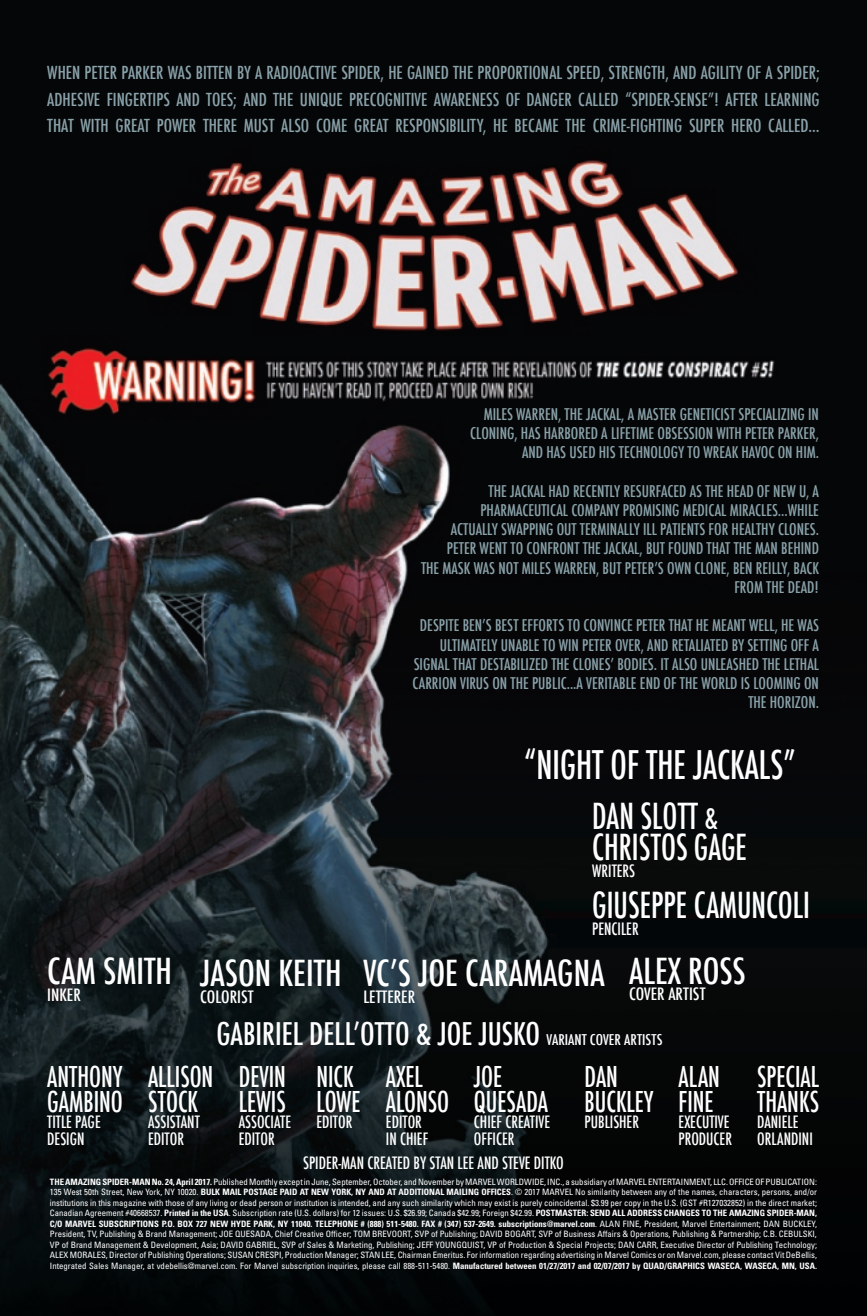
<style>
.page{position:relative;width:867px;height:1316px;background:#fff}
.page>*{position:absolute;margin:0;border:0;box-sizing:border-box;transform-origin:0 0}
.t1{font:500 condensed 38.5px "Futura";color:#fff;scale:.89 1}
.t2{font:500 condensed 35px "Futura";color:#fff}
.t3{font:500 condensed 35px/31.2px "Futura";color:#fff;scale:.89 1}
.t4{font:500 condensed 30.45px "Futura";color:#fff}
.t5{font:500 condensed 28px/24.5px "Futura";color:#fff;scale:.89 1}
.t6{font:500 condensed 17.5px/26.2px "Futura";color:#8aa2aa;text-align:justify}
.t7{font:500 condensed 16.62px/16.6px "Futura";color:#fff;scale:.95 1}
.t8{font:500 condensed 16.62px "Futura";color:#fff;scale:1.07 1}
.t9{font:500 condensed 15.75px/19.2px "Futura";color:#8aa2aa;text-align:right}
.t10{font:condensed 8.75px/10.5px "Univers LT Std";color:#fff;text-align:justify}
.s1{font-size:29.75px}
.s2{font-size:14.53px}
.s3{font-weight:700}
</style>
<div class="page">
<img style="left:0;top:0;width:866px;height:1315px">
<p class="t6" style="left:47px;top:60px;width:773px">WHEN PETER PARKER WAS BITTEN BY A RADIOACTIVE SPIDER, HE GAINED THE PROPORTIONAL SPEED, STRENGTH, AND AGILITY OF A SPIDER; ADHESIVE FINGERTIPS AND TOES; AND THE UNIQUE PRECOGNITIVE AWARENESS OF DANGER CALLED “SPIDER-SENSE”! AFTER LEARNING THAT WITH GREAT POWER THERE MUST ALSO COME GREAT RESPONSIBILITY, HE BECAME THE CRIME-FIGHTING SUPER HERO CALLED…</p>
<h3 class="t9" style="left:470px;top:404px;width:350px">MILES WARREN, THE JACKAL, A MASTER GENETICIST SPECIALIZING IN<br>CLONING, HAS HARBORED A LIFETIME OBSESSION WITH PETER PARKER,<br>AND HAS USED HIS TECHNOLOGY TO WREAK HAVOC ON HIM.</h3>
<p class="t9" style="left:421px;top:481px;width:399px">THE JACKAL HAD RECENTLY RESURFACED AS THE HEAD OF NEW U, A PHARMACEUTICAL COMPANY PROMISING MEDICAL MIRACLES…WHILE<br>ACTUALLY SWAPPING OUT TERMINALLY ILL PATIENTS FOR HEALTHY CLONES.<br>PETER WENT TO CONFRONT THE JACKAL, BUT FOUND THAT THE MAN BEHIND<br>THE MASK WAS NOT MILES WARREN, BUT PETER’S OWN CLONE, BEN REILLY, BACK FROM THE DEAD!</p>
<p class="t9" style="left:412px;top:616px;width:408px">DESPITE BEN’S BEST EFFORTS TO CONVINCE PETER THAT HE MEANT WELL, HE WAS ULTIMATELY UNABLE TO WIN PETER OVER, AND RETALIATED BY SETTING OFF A SIGNAL THAT DESTABILIZED THE CLONES’ BODIES. IT ALSO UNLEASHED THE LETHAL CARRION VIRUS ON THE PUBLIC...A VERITABLE END OF THE WORLD IS LOOMING ON THE HORIZON.</p>
<h1 class="t1" style="left:523px;top:740px;width:307px">“NIGHT OF THE JACKALS”</h1>
<h2 class="t3" style="left:592px;top:800px;width:175px">DAN SLOTT <span class="s1">&amp;<br></span>CHRISTOS GAGE</h2>
<h3 class="t7" style="left:592px;top:862px;width:47px">WRITERS</h3>
<h2 class="t2" style="left:47px;top:948px;width:126px">CAM SMITH</h2>
<h3 class="t8" style="left:47px;top:984px;width:33px">INKER</h3>
<h2 class="t2" style="left:200px;top:950px;width:143px">JASON KEITH</h2>
<h3 class="t8" style="left:200px;top:986px;width:51px">COLORIST</h3>
<h2 class="t3" style="left:592px;top:889px;width:246px">GIUSEPPE CAMUNCOLI</h2>
<h3 class="t7" style="left:592px;top:920px;width:50px">PENCILER</h3>
<h2 class="t2" style="left:363px;top:950px;width:243px">VC’S JOE CARAMAGNA</h2>
<h3 class="t8" style="left:363px;top:985px;width:50px">LETTERER</h3>
<h2 class="t2" style="left:629px;top:947px;width:118px">ALEX ROSS</h2>
<h3 class="t8" style="left:629px;top:983px;width:73px">COVER ARTIST</h3>
<h3 class="t4" style="left:216px;top:1013px;width:447px">GABIRIEL DELL’OTTO &amp; JOE JUSKO <span class="s2">VARIANT COVER ARTISTS</span></h3>
<h3 class="t5" style="left:47px;top:1064px;width:86px">ANTHONY<br>GAMBINO</h3>
<h3 class="t7" style="left:47px;top:1113px;width:58px">TITLE PAGE<br>DESIGN</h3>
<h3 class="t5" style="left:148px;top:1064px;width:75px">ALLISON<br>STOCK</h3>
<h3 class="t7" style="left:148px;top:1113px;width:56px">ASSISTANT<br>EDITOR</h3>
<h3 class="t5" style="left:239px;top:1064px;width:54px">DEVIN<br>LEWIS</h3>
<h3 class="t7" style="left:239px;top:1113px;width:57px">ASSOCIATE<br>EDITOR</h3>
<h3 class="t5" style="left:316px;top:1064px;width:51px">NICK<br>LOWE</h3>
<h3 class="t7" style="left:316px;top:1113px;width:39px">EDITOR</h3>
<h3 class="t5" style="left:386px;top:1064px;width:72px">AXEL<br>ALONSO</h3>
<h3 class="t7" style="left:386px;top:1113px;width:46px">EDITOR<br>IN CHIEF</h3>
<h3 class="t5" style="left:474px;top:1064px;width:85px">JOE<br>QUESADA</h3>
<h3 class="t7" style="left:474px;top:1113px;width:82px">CHIEF CREATIVE<br>OFFICER</h3>
<h3 class="t7" style="left:303px;top:1154px;width:276px">SPIDER-MAN CREATED BY STAN LEE AND STEVE DITKO</h3>
<h3 class="t5" style="left:584px;top:1064px;width:79px">DAN<br>BUCKLEY</h3>
<h3 class="t7" style="left:584px;top:1113px;width:59px">PUBLISHER</h3>
<h3 class="t5" style="left:678px;top:1064px;width:48px">ALAN<br>FINE</h3>
<h3 class="t7" style="left:678px;top:1113px;width:58px">EXECUTIVE<br>PRODUCER</h3>
<h3 class="t5" style="left:757px;top:1064px;width:71px">SPECIAL<br>THANKS</h3>
<h3 class="t7" style="left:757px;top:1113px;width:60px">DANIELE<br>ORLANDINI</h3>
<p class="t10" style="left:50px;top:1175px;width:768px"><span class="s3">THE AMAZING SPIDER-MAN No. 24, April 2017.</span> Published Monthly except in June, September, October, and November by MARVEL WORLDWIDE, INC., a subsidiary of MARVEL ENTERTAINMENT, LLC. OFFICE OF PUBLICATION:<br>135 West 50th Street, New York, NY 10020. <span class="s3">BULK MAIL POSTAGE PAID AT NEW YORK, NY AND AT ADDITIONAL MAILING OFFICES</span>. © 2017 MARVEL No similarity between any of the names, characters, persons, and/or institutions in this magazine with those of any living or dead person or institution is intended, and any such similarity which may exist is purely coincidental. $3.99 per copy in the U.S. (GST #R127032852) in the direct market; Canadian Agreement #40668537. <span class="s3">Printed in the USA</span>. Subscription rate (U.S. dollars) for 12 issues: U.S. $26.99; Canada $42.99; Foreign $42.99. <span class="s3">POSTMASTER: SEND ALL ADDRESS CHANGES TO THE AMAZING SPIDER-MAN, C/O MARVEL SUBSCRIPTIONS P.O. BOX 727 NEW HYDE PARK, NY 11040. TELEPHONE # (888) 511-5480. FAX # (347) 537-2649. subscriptions@marvel.com</span>. ALAN FINE, President, Marvel Entertainment; DAN BUCKLEY, President, TV, Publishing &amp; Brand Management; JOE QUESADA, Chief Creative Officer; TOM BREVOORT, SVP of Publishing; DAVID BOGART, SVP of Business Affairs &amp; Operations, Publishing &amp; Partnership; C.B. CEBULSKI, VP of Brand Management &amp; Development, Asia; DAVID GABRIEL, SVP of Sales &amp; Marketing, Publishing; JEFF YOUNGQUIST, VP of Production &amp; Special Projects; DAN CARR, Executive Director of Publishing Technology; ALEX MORALES, Director of Publishing Operations; SUSAN CRESPI, Production Manager; STAN LEE, Chairman Emeritus. For information regarding advertising in Marvel Comics or on Marvel.com, please contact Vit DeBellis, Integrated Sales Manager, at vdebellis@marvel.com. For Marvel subscription inquiries, please call 888-511-5480. <span class="s3">Manufactured between 01/27/2017 and 02/07/2017 by QUAD/GRAPHICS WASECA, WASECA, MN, USA.</span></p>
</div>
